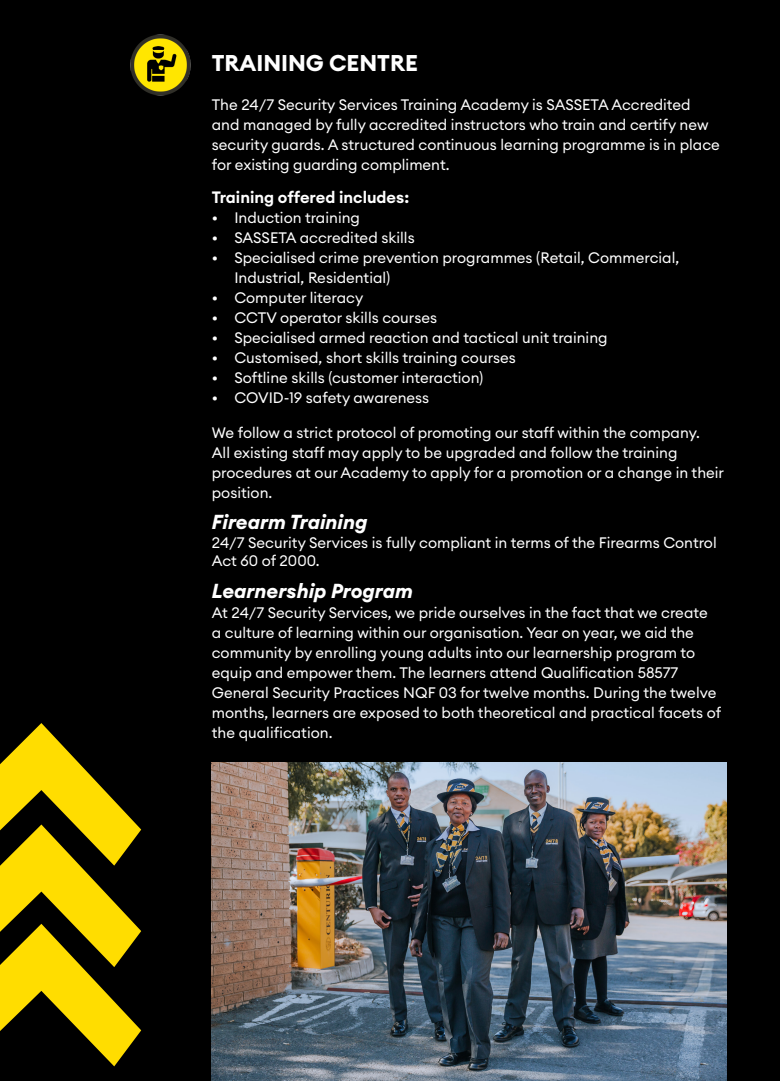
<style>
.page{position:relative;width:780px;height:1081px;background:#000}
.page>*{position:absolute;margin:0;border:0;box-sizing:border-box;transform-origin:0 0}
.t1{font:700 22.5px "Euclid Circular A";color:#fff}
.t2{font:italic 700 20px "Euclid Circular A";color:#fff}
.t3{font:600 16.25px "Euclid Circular A";color:#fff}
.t4{font:15px/20px "Euclid Circular A";color:#fff}
</style>
<div class="page">
<svg style="left:0;top:723px;width:141px;height:343px"></svg>
<img style="left:212px;top:762px;width:514px;height:318px">
<img style="left:130px;top:34px;width:61px;height:62px">
<h1 class="t1" style="left:212px;top:49px;width:207px">TRAINING CENTRE</h1>
<p class="t4" style="left:212px;top:95px;width:509px">The 24/7 Security Services Training Academy is SASSETA Accredited and managed by fully accredited instructors who train and certify new security guards. A structured continuous learning programme is in place for existing guarding compliment.</p>
<p class="t3" style="left:212px;top:186px;width:199px">Training offered includes:</p>
<p class="t4" style="left:212px;top:207px;width:150px">• Induction training</p>
<p class="t4" style="left:212px;top:227px;width:204px">• SASSETA accredited skills</p>
<p class="t4" style="left:234px;top:247px;width:446px;text-indent:-22px">• Specialised crime prevention programmes (Retail, Commercial,<br>Industrial, Residential)</p>
<p class="t4" style="left:212px;top:287px;width:153px">• Computer literacy</p>
<p class="t4" style="left:212px;top:307px;width:227px">• CCTV operator skills courses</p>
<p class="t4" style="left:212px;top:327px;width:397px">• Specialised armed reaction and tactical unit training</p>
<p class="t4" style="left:212px;top:347px;width:305px">• Customised, short skills training courses</p>
<p class="t4" style="left:212px;top:367px;width:273px">• Softline skills (customer interaction)</p>
<p class="t4" style="left:212px;top:387px;width:219px">• COVID-19 safety awareness</p>
<p class="t4" style="left:212px;top:422px;width:513px">We follow a strict protocol of promoting our staff within the company.<br>All existing staff may apply to be upgraded and follow the training procedures at our Academy to apply for a promotion or a change in their position.</p>
<h2 class="t2" style="left:212px;top:509px;width:157px">Firearm Training</h2>
<p class="t4" style="left:212px;top:533px;width:506px;line-height:18.8px">24/7 Security Services is fully compliant in terms of the Firearms Control<br>Act 60 of 2000.</p>
<h2 class="t2" style="left:212px;top:578px;width:203px">Learnership Program</h2>
<p class="t4" style="left:212px;top:602px;width:511px">At 24/7 Security Services, we pride ourselves in the fact that we create<br>a culture of learning within our organisation. Year on year, we aid the community by enrolling young adults into our learnership program to equip and empower them. The learners attend Qualification 58577<br>General Security Practices NQF 03 for twelve months. During the twelve months, learners are exposed to both theoretical and practical facets of the qualification.</p>
</div>
